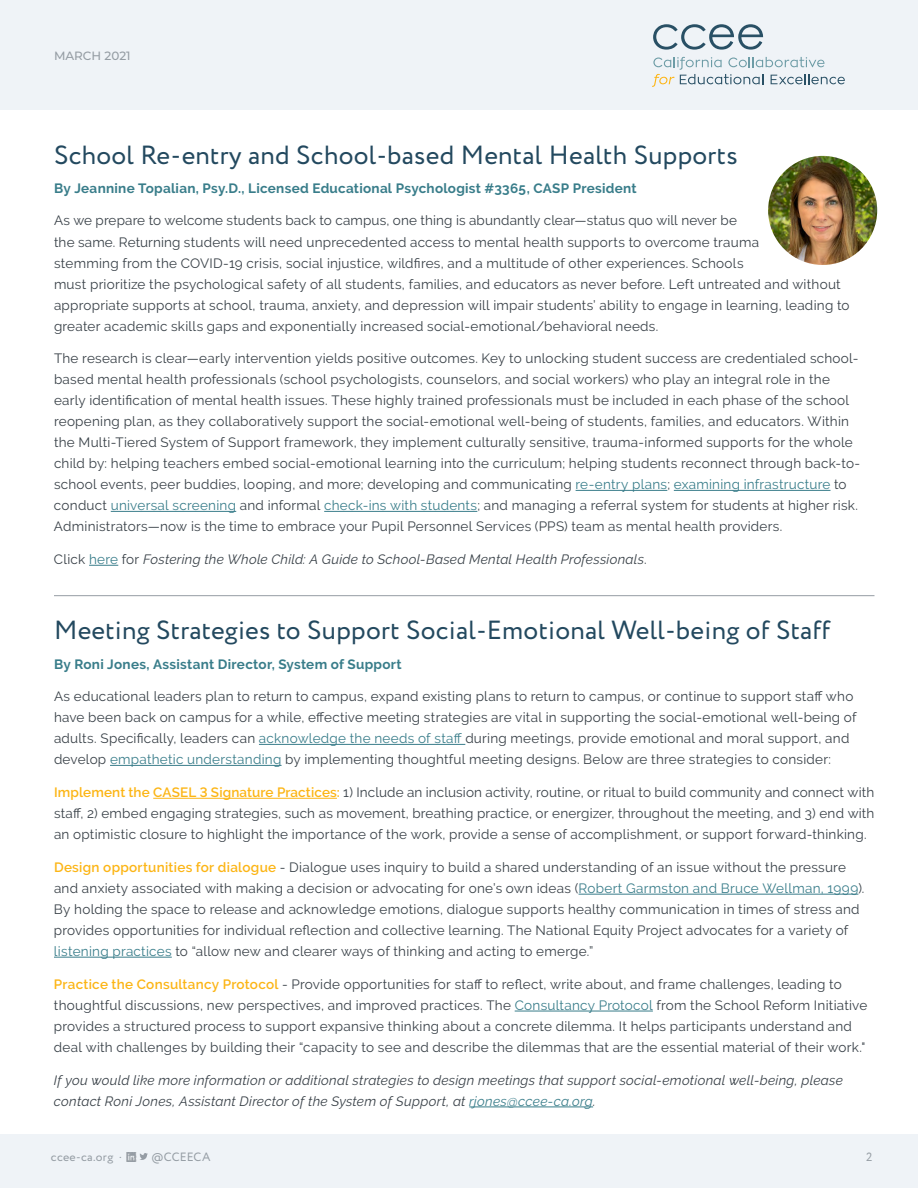
<style>
.page{position:relative;width:918px;height:1188px;background:#fff}
.page>*{position:absolute;margin:0;border:0;box-sizing:border-box;transform-origin:0 0}
.t1{font:26.25px "Circe";letter-spacing:.01em;color:#23495f}
.t2{font:13.5px/21px "Raleway";letter-spacing:.02em;color:#394148}
.t3{font:italic 13.5px/21px "Raleway";letter-spacing:.02em;color:#394148}
.t4{font:700 13.5px "Raleway";letter-spacing:.02em;color:#397d8a}
.t5{font:12px "Circe";letter-spacing:.015em;color:#959da4}
.t6{font:500 12px "Montserrat";color:#959da4}
.s1{color:#397d8a}
.s2{font-style:normal}
.s3{font-style:normal;color:#397d8a}
.s4{font-weight:600;color:#fcb515}
</style>
<div class="page">
<div style="left:0;top:0;width:918px;height:109px;background:#eff3f7"></div>
<svg style="left:653px;top:24px;width:110px;height:26px"></svg>
<svg style="left:652px;top:57px;width:193px;height:30px"></svg>
<div style="left:0;top:1134px;width:918px;height:54px;background:#eff3f7"></div>
<svg style="left:126px;top:1153px;width:22px;height:9px"></svg>
<hr style="left:576px;top:490px;width:91px;height:1px;background:#397d8a">
<hr style="left:674px;top:490px;width:157px;height:1px;background:#397d8a">
<hr style="left:111px;top:511px;width:125px;height:1px;background:#397d8a">
<hr style="left:324px;top:511px;width:153px;height:1px;background:#397d8a">
<svg style="left:89px;top:565px;width:29px;height:1px"></svg>
<hr style="left:54px;top:595px;width:820px;height:1px;background:#959da4">
<hr style="left:259px;top:744px;width:206px;height:1px;background:#397d8a">
<hr style="left:110px;top:765px;width:172px;height:1px;background:#397d8a">
<hr style="left:153px;top:798px;width:184px;height:1px;background:#fcb515">
<hr style="left:579px;top:894px;width:279px;height:1px;background:#397d8a">
<hr style="left:54px;top:957px;width:118px;height:1px;background:#397d8a">
<hr style="left:515px;top:1011px;width:138px;height:1px;background:#397d8a">
<hr style="left:469px;top:1107px;width:124px;height:1px;background:#397d8a">
<img style="left:768px;top:156px;width:109px;height:109px;border-radius:55px">
<p class="t6" style="left:54px;top:47px;width:78px">MARCH 2021</p>
<h1 class="t1" style="left:54px;top:138px;width:685px">School Re-entry and School-based Mental Health Supports</h1>
<p class="t4" style="left:54px;top:180px;width:584px">By Jeannine Topalian, Psy.D., Licensed Educational Psychologist #3365, CASP President</p>
<p class="t2" style="left:54px;top:210px;width:797px">As we prepare to welcome students back to campus, one thing is abundantly clear—status quo will never be<br>the same. Returning students will need unprecedented access to mental health supports to overcome trauma<br>stemming from the COVID-19 crisis, social injustice, wildfires, and a multitude of other experiences. Schools<br>must prioritize the psychological safety of all students, families, and educators as never before. Left untreated and without appropriate supports at school, trauma, anxiety, and depression will impair students’ ability to engage in learning, leading to greater academic skills gaps and exponentially increased social-emotional/behavioral needs.</p>
<p class="t2" style="left:54px;top:348px;width:808px">The research is clear—early intervention yields positive outcomes. Key to unlocking student success are credentialed school&shy;based mental health professionals (school psychologists, counselors, and social workers) who play an integral role in the early identification of mental health issues. These highly trained professionals must be included in each phase of the school reopening plan, as they collaboratively support the social-emotional well-being of students, families, and educators. Within the Multi-Tiered System of Support framework, they implement culturally sensitive, trauma-informed supports for the whole child by: helping teachers embed social-emotional learning into the curriculum; helping students reconnect through back-to&shy;school events, peer buddies, looping, and more; developing and communicating <span class="s1">re-entry plans</span>; <span class="s1">examining infrastructure</span> to conduct <span class="s1">universal screening</span> and informal <span class="s1">check-ins with students</span>; and managing a referral system for students at higher risk.<br>Administrators—now is the time to embrace your Pupil Personnel Services (PPS) team as mental health providers.</p>
<p class="t3" style="left:54px;top:549px;width:594px"><span class="s2">Click</span> <span class="s3">here</span> <span class="s2">for</span> Fostering the Whole Child: A Guide to School-Based Mental Health Professionals<span class="s2">.</span></p>
<h1 class="t1" style="left:54px;top:613px;width:778px">Meeting Strategies to Support Social-Emotional Well-being of Staff</h1>
<p class="t4" style="left:54px;top:656px;width:349px">By Roni Jones, Assistant Director, System of Support</p>
<p class="t2" style="left:54px;top:686px;width:804px">As educational leaders plan to return to campus, expand existing plans to return to campus, or continue to support staff who have been back on campus for a while, effective meeting strategies are vital in supporting the social-emotional well-being of adults. Specifically, leaders can <span class="s1">acknowledge the needs of staff</span> during meetings, provide emotional and moral support, and develop <span class="s1">empathetic understanding</span> by implementing thoughtful meeting designs. Below are three strategies to consider:</p>
<p class="t2" style="left:54px;top:782px;width:822px;text-align:justify"><span class="s4">Implement the CASEL 3 Signature Practices:</span> 1) Include an inclusion activity, routine, or ritual to build community and connect with staff, 2) embed engaging strategies, such as movement, breathing practice, or energizer, throughout the meeting, and 3) end with an optimistic closure to highlight the importance of the work, provide a sense of accomplishment, or support forward-thinking.</p>
<p class="t2" style="left:54px;top:857px;width:812px"><span class="s4">Design opportunities for dialogue</span> - Dialogue uses inquiry to build a shared understanding of an issue without the pressure and anxiety associated with making a decision or advocating for one’s own ideas (<span class="s1">Robert Garmston and Bruce Wellman, 1999</span>).<br>By holding the space to release and acknowledge emotions, dialogue supports healthy communication in times of stress and provides opportunities for individual reflection and collective learning. The National Equity Project advocates for a variety of <span class="s1">listening practices</span> to “allow new and clearer ways of thinking and acting to emerge.”</p>
<p class="t2" style="left:54px;top:974px;width:815px"><span class="s4">Practice the Consultancy Protocol</span> - Provide opportunities for staff to reflect, write about, and frame challenges, leading to thoughtful discussions, new perspectives, and improved practices. The <span class="s1">Consultancy Protocol</span> from the School Reform Initiative provides a structured process to support expansive thinking about a concrete dilemma. It helps participants understand and deal with challenges by building their “capacity to see and describe the dilemmas that are the essential material of their work."</p>
<p class="t3" style="left:54px;top:1070px;width:790px">If you would like more information or additional strategies to design meetings that support social-emotional well-being, please contact Roni Jones, Assistant Director of the System of Support, at <span class="s1">rjones@ccee-ca.org</span>.</p>
<p class="t5" style="left:51px;top:1149px;width:72px">ccee-ca.org ·</p>
<p class="t5" style="left:152px;top:1149px;width:60px">@CCEECA</p>
<p class="t5" style="left:866px;top:1148px;width:8px">2</p>
</div>
